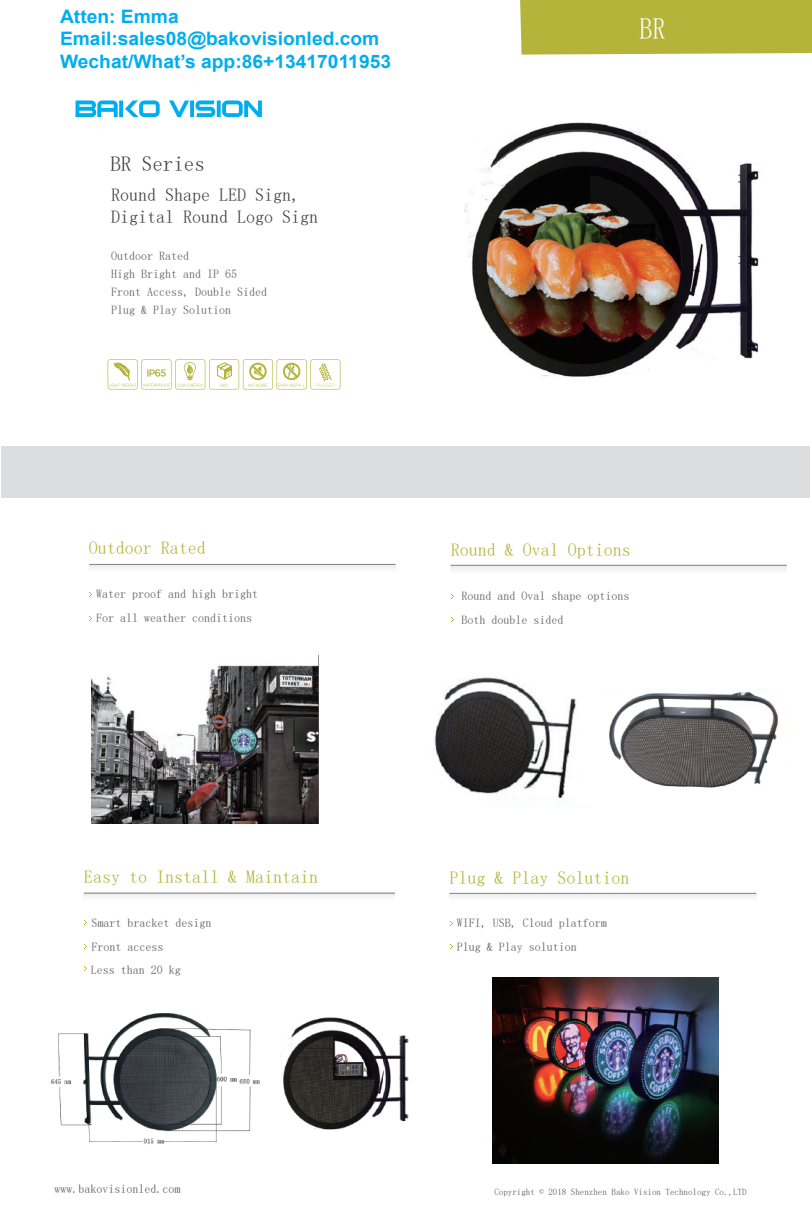
<style>
.page{position:relative;width:812px;height:1210px;background:#fff}
.page>*{position:absolute;margin:0;border:0;box-sizing:border-box;transform-origin:0 0}
.t1{font:30px "Kalinga";color:#fff;scale:.85 1}
.t2{font:21px "Kalinga";color:#3e3e3f}
.t3{font:700 18.6px/22.4px "Arial";color:#00aeef;scale:1.04 1}
.t4{font:18px "Kalinga";color:#b4b43a}
.t5{font:18px/21.6px "Kalinga";color:#3e3e3f}
.t6{font:12px/18px "Kalinga";color:#57585a}
.t7{font:9px "Kalinga";color:#57585a}
</style>
<div class="page">
<div style="left:520px;top:0;width:292px;height:55px;background:#b4b43a"></div>
<svg style="left:75px;top:100px;width:187px;height:17px"></svg>
<svg style="left:108px;top:359px;width:232px;height:30px"></svg>
<div style="left:2px;top:446px;width:807px;height:51px;background:#dcdddf"></div>
<div style="left:89px;top:564px;width:306px;height:10px;background:#f6f6f7"></div>
<hr style="left:89px;top:564px;width:306px;height:1px;background:#808285">
<div style="left:450px;top:565px;width:336px;height:11px;background:#f6f6f7"></div>
<hr style="left:450px;top:565px;width:336px;height:1px;background:#808285">
<img style="left:91px;top:655px;width:228px;height:168px">
<div style="left:449px;top:893px;width:307px;height:9px;background:#f5f5f6"></div>
<hr style="left:449px;top:893px;width:307px;height:1px;background:#808285">
<div style="left:84px;top:893px;width:311px;height:9px;background:#f6f6f7"></div>
<hr style="left:84px;top:893px;width:311px;height:1px;background:#808285">
<img style="left:50px;top:1013px;width:210px;height:131px">
<img style="left:280px;top:1017px;width:129px;height:113px">
<img style="left:492px;top:977px;width:226px;height:186px">
<img style="left:464px;top:122px;width:295px;height:255px">
<img style="left:434px;top:677px;width:142px;height:122px">
<img style="left:609px;top:692px;width:169px;height:96px">
<h3 class="t3" style="left:60px;top:6px;width:320px">Atten: Emma<br>Email:sales08@bakovisionled.com<br>Wechat/What’s app:86+13417011953</h3>
<h2 class="t2" style="left:110px;top:153px;width:96px">BR Series</h2>
<h3 class="t5" style="left:111px;top:184px;width:208px">Round Shape LED Sign,<br>Digital Round Logo Sign</h3>
<p class="t6" style="left:111px;top:247px;width:157px">Outdoor Rated<br>High Bright and IP 65<br>Front Access, Double Sided<br>Plug &amp; Play Solution</p>
<h1 class="t1" style="left:639px;top:13px;width:32px">BR</h1>
<h3 class="t4" style="left:89px;top:539px;width:118px">Outdoor Rated</h3>
<h3 class="t4" style="left:450px;top:540px;width:181px">Round &amp; Oval Options</h3>
<p class="t6" style="left:96px;top:582px;width:164px;line-height:24px">Water proof and high bright<br>For all weather conditions</p>
<p class="t6" style="left:461px;top:583px;width:169px;line-height:24px">Round and Oval shape options<br>Both double sided</p>
<h3 class="t4" style="left:84px;top:868px;width:235px">Easy to Install &amp; Maintain</h3>
<h3 class="t4" style="left:449px;top:868px;width:181px">Plug &amp; Play Solution</h3>
<p class="t6" style="left:457px;top:911px;width:151px;line-height:24px">WIFI, USB, Cloud platform<br>Plug &amp; Play solution</p>
<p class="t6" style="left:91px;top:910px;width:122px;line-height:23.5px">Smart bracket design<br>Front access<br>Less than 20 kg</p>
<p class="t6" style="left:54px;top:1179px;width:127px">www.bakovisionled.com</p>
<p class="t7" style="left:494px;top:1187px;width:253px">Copyright © 2018 Shenzhen Bako Vision Technology Co.,LTD</p>
</div>
